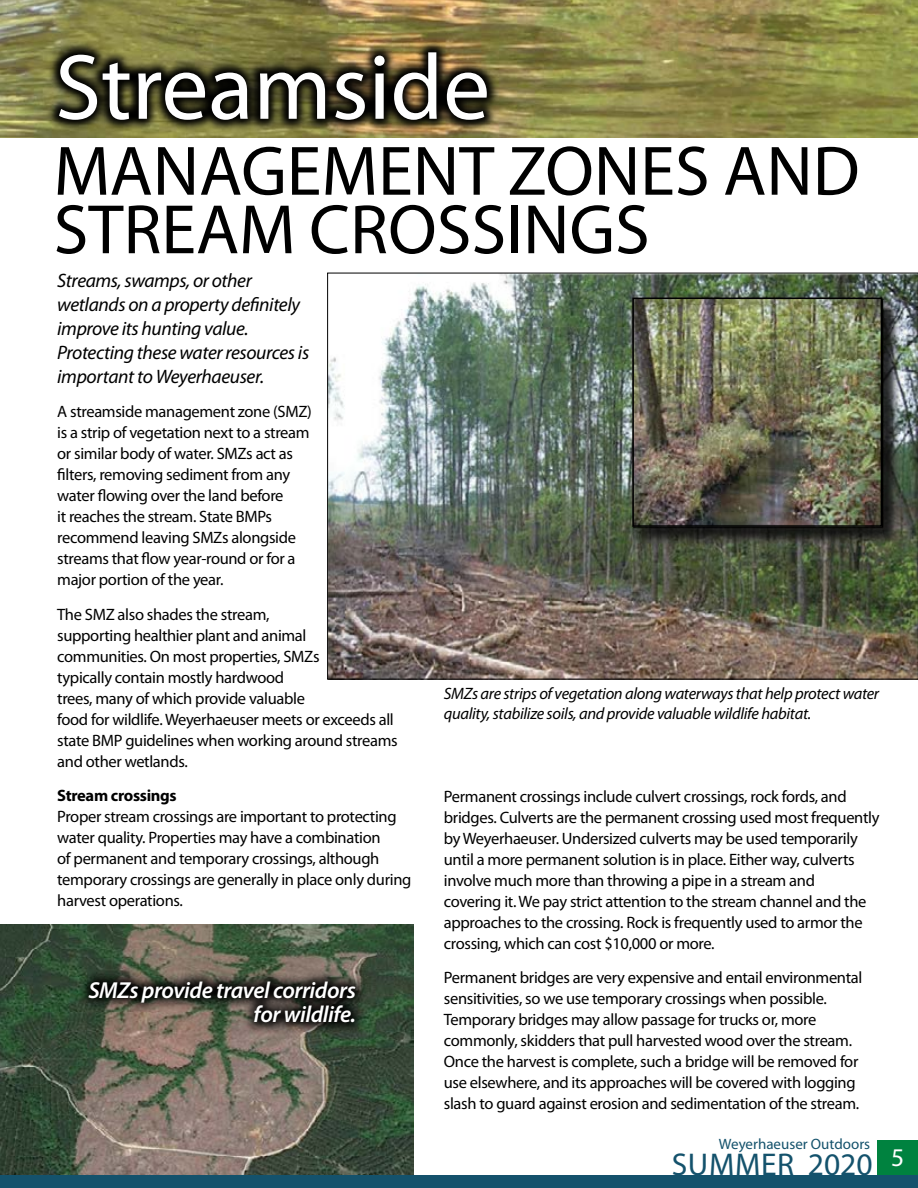
<style>
.page{position:relative;width:918px;height:1188px;background:#fff}
.page>*{position:absolute;margin:0;border:0;box-sizing:border-box;transform-origin:0 0}
.t1{font:93.6px "Myriad Pro";color:#fff}
.t2{font:70.5px/58.5px "Myriad Pro";color:#000}
.t3{font:31.5px "Myriad Pro";letter-spacing:.02em;color:#14526c}
.t4{font:25.5px "Myriad Pro";color:#fff}
.t5{font:italic 600 23.1px/24.2px "Myriad Pro";letter-spacing:-.02em;color:#fff;text-align:right}
.t6{font:italic 19.5px/24px "Myriad Pro";letter-spacing:-.02em;color:#000}
.t7{font:16.5px/21px "Myriad Pro";letter-spacing:-.02em;color:#000}
.t8{font:italic 16.5px/20.4px "Myriad Pro";letter-spacing:-.02em;color:#000}
.t9{font:700 16.5px "Myriad Pro";letter-spacing:-.02em;color:#000}
.t10{font:15px "Myriad Pro";color:#14526c}
</style>
<div class="page">
<img style="left:0;top:924px;width:413px;height:251px">
<div style="left:878px;top:1140px;width:40px;height:37px;background:#00823f"></div>
<div style="left:0;top:1175px;width:918px;height:13px;background:#14526c"></div>
<img style="left:329px;top:275px;width:587px;height:403px">
<div style="left:635px;top:299px;width:266px;height:247px;background:#000;opacity:.59"></div>
<div style="left:630px;top:296px;width:264px;height:243px;background:#000;opacity:.82"></div>
<div style="left:632px;top:298px;width:250px;height:229px;border:2px solid #000"></div>
<img style="left:0;top:0;width:918px;height:137px">
<svg style="left:46px;top:40px;width:453px;height:92px;background:#433e22"></svg>
<svg style="left:76px;top:968px;width:291px;height:67px;background:#424136"></svg>
<h1 class="t1" style="left:55px;top:30px;width:437px">Streamside</h1>
<h2 class="t2" style="left:54px;top:141px;width:808px">MANAGEMENT ZONES AND<br>STREAM CROSSINGS</h2>
<p class="t6" style="left:57px;top:268px;width:254px">Streams, swamps, or other wetlands on a property definitely improve its hunting value.<br>Protecting these water resources is important to Weyerhaeuser.</p>
<p class="t7" style="left:57px;top:401px;width:256px">A streamside management zone (SMZ) is a strip of vegetation next to a stream or similar body of water. SMZs act as filters, removing sediment from any water flowing over the land before<br>it reaches the stream. State BMPs recommend leaving SMZs alongside streams that flow year-round or for a major portion of the year.</p>
<p class="t7" style="left:57px;top:604px;width:342px">The SMZ also shades the stream,<br>supporting healthier plant and animal communities. On most properties, SMZs<br>typically contain mostly hardwood<br>trees, many of which provide valuable<br>food for wildlife. Weyerhaeuser meets or exceeds all state BMP guidelines when working around streams and other wetlands.</p>
<p class="t9" style="left:57px;top:785px;width:121px">Stream crossings</p>
<p class="t7" style="left:57px;top:806px;width:356px">Proper stream crossings are important to protecting water quality. Properties may have a combination<br>of permanent and temporary crossings, although temporary crossings are generally in place only during harvest operations.</p>
<p class="t8" style="left:444px;top:683px;width:437px">SMZs are strips of vegetation along waterways that help protect water quality, stabilize soils, and provide valuable wildlife habitat.</p>
<p class="t7" style="left:444px;top:785px;width:437px">Permanent crossings include culvert crossings, rock fords, and bridges. Culverts are the permanent crossing used most frequently by Weyerhaeuser. Undersized culverts may be used temporarily until a more permanent solution is in place. Either way, culverts involve much more than throwing a pipe in a stream and<br>covering it. We pay strict attention to the stream channel and the approaches to the crossing. Rock is frequently used to armor the crossing, which can cost $10,000 or more.</p>
<p class="t7" style="left:444px;top:967px;width:420px">Permanent bridges are very expensive and entail environmental sensitivities, so we use temporary crossings when possible.<br>Temporary bridges may allow passage for trucks or, more commonly, skidders that pull harvested wood over the stream.<br>Once the harvest is complete, such a bridge will be removed for use elsewhere, and its approaches will be covered with logging slash to guard against erosion and sedimentation of the stream.</p>
<h3 class="t5" style="left:88px;top:978px;width:269px">SMZs provide travel corridors for wildlife.</h3>
<p class="t10" style="left:719px;top:1135px;width:153px">Weyerhaeuser Outdoors</p>
<h3 class="t3" style="left:672px;top:1145px;width:202px">SUMMER 2020</h3>
<h3 class="t4" style="left:891px;top:1141px;width:15px">5</h3>
</div>
